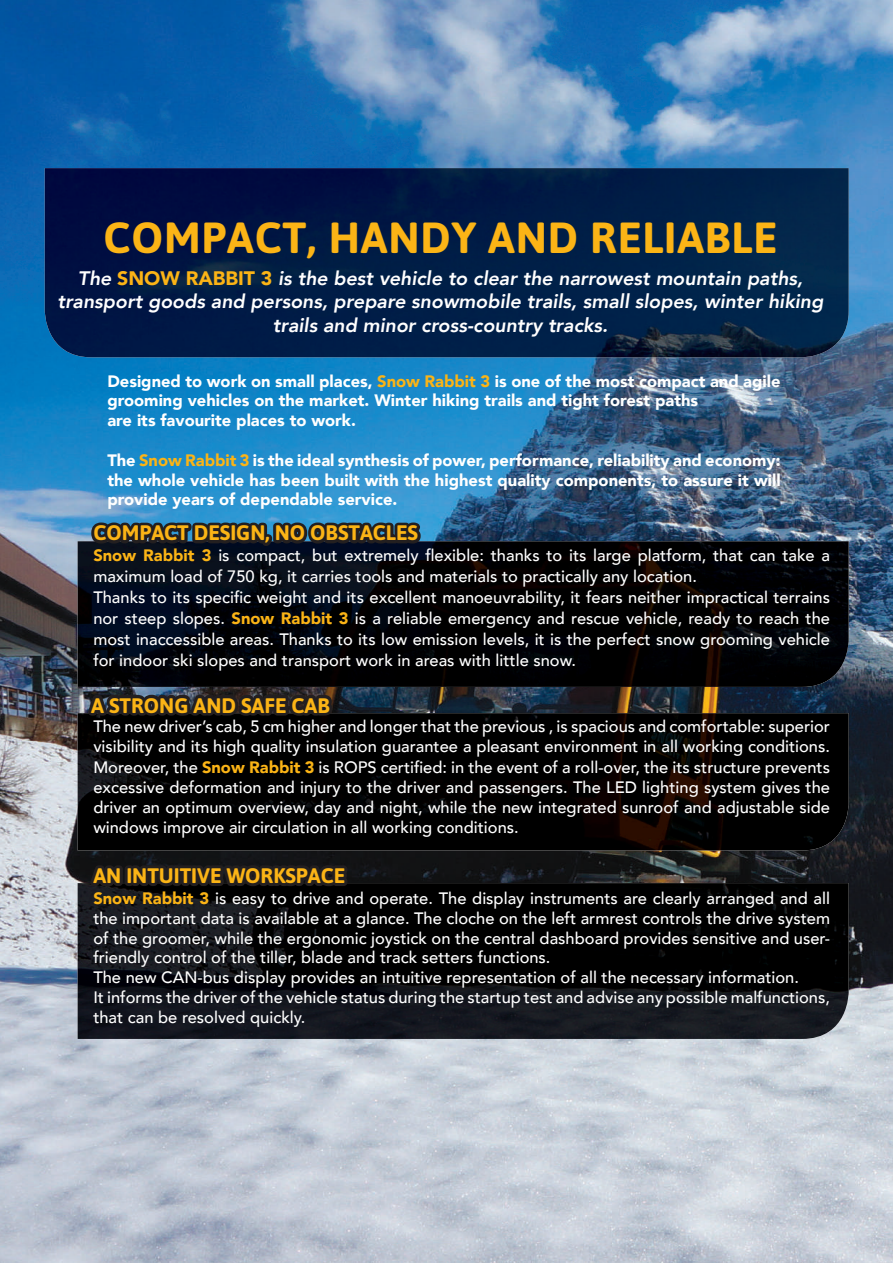
<style>
.page{position:relative;width:893px;height:1263px;background:#fff}
.page>*{position:absolute;margin:0;border:0;box-sizing:border-box;transform-origin:0 0}
.t1{font:700 43.5px "Asap";letter-spacing:.02em;color:#fbb416}
.t2{font:700 21px "Asap";color:#fbb416}
.t3{font:italic 800 19.5px/23.4px "Avenir";color:#fff;text-align:center}
.t4{font:500 16.5px/19.8px "Avenir";color:#fff}
.t5{font:900 16.5px/19.8px "Avenir";color:#fff}
.s1{font-weight:900;font-style:normal;color:#fbb416}
.s2{color:#fbb416}
.s3{font-weight:900;color:#fbb416}
</style>
<div class="page">
<img style="left:0;top:0;width:893px;height:1263px">
<img style="left:45px;top:168px;width:804px;height:189px">
<img style="left:78px;top:541px;width:771px;height:146px">
<img style="left:78px;top:713px;width:771px;height:137px">
<img style="left:78px;top:883px;width:771px;height:156px">
<svg style="left:87px;top:511px;width:338px;height:44px;background:#213f57"></svg>
<svg style="left:85px;top:683px;width:252px;height:44px;background:#1d1c1f"></svg>
<svg style="left:87px;top:817px;width:263px;height:111px;background:#0e0e0f"></svg>
<h1 class="t1" style="left:104px;top:213px;width:675px">COMPACT, HANDY AND RELIABLE</h1>
<p class="t3" style="left:57px;top:266px;width:767px">The <span class="s1">SNOW RABBIT 3</span> is the best vehicle to clear the narrowest mountain paths, transport goods and persons, prepare snowmobile trails, small slopes, winter hiking trails and minor cross-country tracks.</p>
<p class="t5" style="left:107px;top:370px;width:675px">Designed to work on small places, <span class="s2">Snow Rabbit 3</span> is one of the most compact and agile grooming vehicles on the market. Winter hiking trails and tight forest paths<br>are its favourite places to work.</p>
<p class="t5" style="left:107px;top:450px;width:675px;text-align:justify">The <span class="s2">Snow Rabbit 3</span> is the ideal synthesis of power, performance, reliability and economy: the whole vehicle has been built with the highest quality components, to assure it will provide years of dependable service.</p>
<p class="t2" style="left:93px;top:521px;width:326px">COMPACT DESIGN, NO OBSTACLES</p>
<p class="t4" style="left:93px;top:544px;width:738px;line-height:21px"><span class="s3">Snow Rabbit 3</span> is compact, but extremely flexible: thanks to its large platform, that can take a maximum load of 750 kg, it carries tools and materials to practically any location.<br>Thanks to its specific weight and its excellent manoeuvrability, it fears neither impractical terrains nor steep slopes. <span class="s3">Snow Rabbit 3</span> is a reliable emergency and rescue vehicle, ready to reach the most inaccessible areas. Thanks to its low emission levels, it is the perfect snow grooming vehicle for indoor ski slopes and transport work in areas with little snow.</p>
<p class="t2" style="left:91px;top:693px;width:240px">A STRONG AND SAFE CAB</p>
<p class="t4" style="left:93px;top:716px;width:738px;text-align:justify">The new driver’s cab, 5 cm higher and longer that the previous , is spacious and comfortable: superior visibility and its high quality insulation guarantee a pleasant environment in all working conditions.<br>Moreover, the <span class="s3">Snow Rabbit 3</span> is ROPS certified: in the event of a roll-over, the its structure prevents excessive deformation and injury to the driver and passengers. The LED lighting system gives the driver an optimum overview, day and night, while the new integrated sunroof and adjustable side windows improve air circulation in all working conditions.</p>
<p class="t2" style="left:93px;top:863px;width:253px">AN INTUITIVE WORKSPACE</p>
<p class="t4" style="left:93px;top:887px;width:738px"><span class="s3">Snow Rabbit 3</span> is easy to drive and operate. The display instruments are clearly arranged and all the important data is available at a glance. The cloche on the left armrest controls the drive system of the groomer, while the ergonomic joystick on the central dashboard provides sensitive and user&shy;friendly control of the tiller, blade and track setters functions.<br>The new CAN-bus display provides an intuitive representation of all the necessary information.<br>It informs the driver of the vehicle status during the startup test and advise any possible malfunctions, that can be resolved quickly.</p>
</div>
